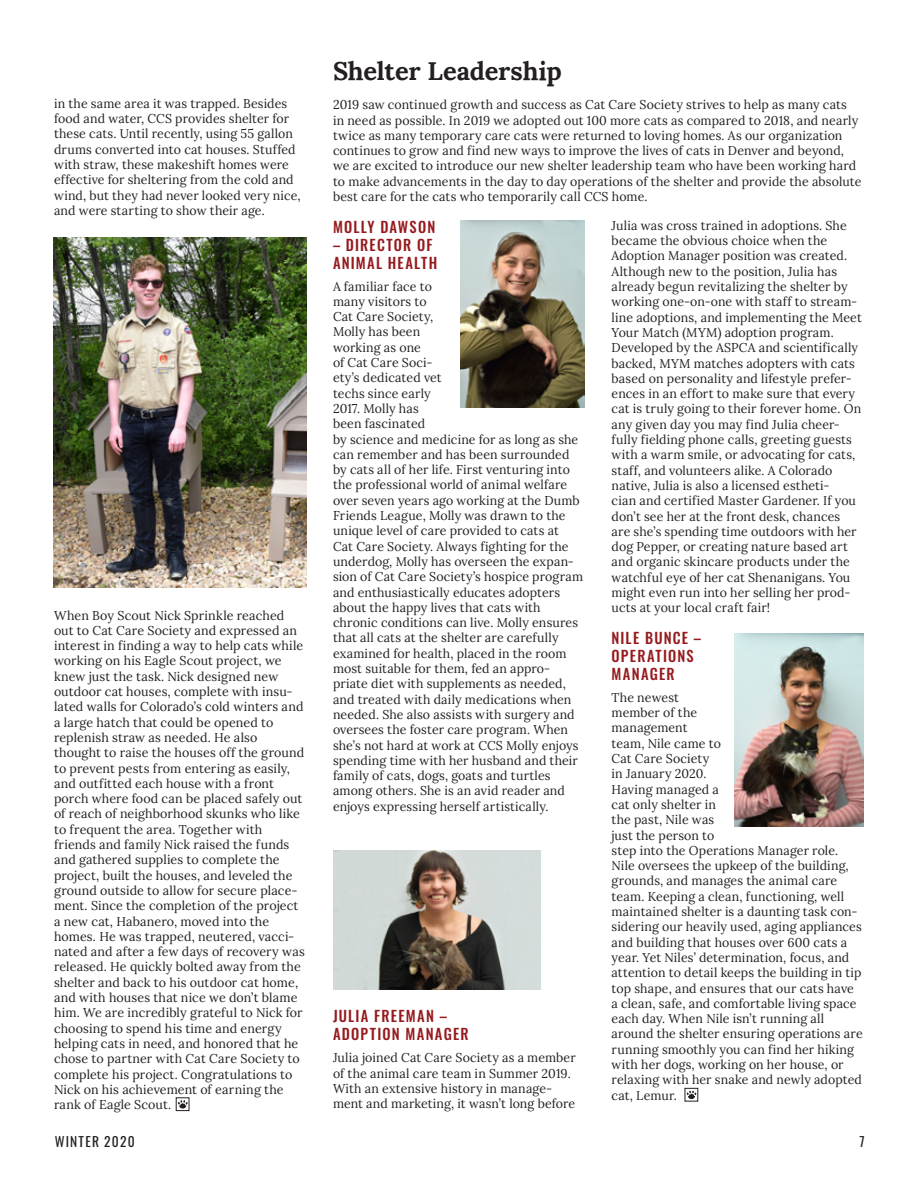
<style>
.page{position:relative;width:918px;height:1188px;background:#fff}
.page>*{position:absolute;margin:0;border:0;box-sizing:border-box;transform-origin:0 0}
.head_no_rule{font:700 25.5px "Lora";letter-spacing:-.01em;color:#231f20}
.subhead{font:500 15px/18px "Oswald";letter-spacing:.085em;color:#961a1e}
.t1{font:13.5px "Oswald";letter-spacing:.09em;color:#231f20}
.body_-_lora{font:12.75px/15.3px "Lora";letter-spacing:.01em;color:#231f20}
</style>
<div class="page">
<div style="left:179px;top:1102px;width:7px;height:7px;background:#231f20;border-radius:50%"></div>
<svg style="left:178px;top:1100px;width:9px;height:5px"></svg>
<div style="left:176px;top:1098px;width:13px;height:13px;border:1px solid #231f20"></div>
<img style="left:54px;top:237px;width:252px;height:351px">
<div style="left:688px;top:1093px;width:7px;height:6px;background:#231f20;border-radius:50%"></div>
<svg style="left:687px;top:1090px;width:9px;height:6px"></svg>
<div style="left:685px;top:1088px;width:13px;height:13px;border:1px solid #231f20"></div>
<img style="left:333px;top:850px;width:208px;height:139px">
<img style="left:735px;top:634px;width:128px;height:192px">
<img style="left:460px;top:221px;width:125px;height:186px">
<p class="body_-_lora" style="left:54px;top:95px;width:248px">in the same area it was trapped. Besides food and water, CCS provides shelter for these cats. Until recently, using 55 gallon drums converted into cat houses. Stuffed with straw, these makeshift homes were effective for sheltering from the cold and wind, but they had never looked very nice, and were starting to show their age.</p>
<p class="body_-_lora" style="left:54px;top:606px;width:252px">When Boy Scout Nick Sprinkle reached out to Cat Care Society and expressed an interest in finding a way to help cats while working on his Eagle Scout project, we knew just the task. Nick designed new outdoor cat houses, complete with insu&shy;lated walls for Colorado’s cold winters and a large hatch that could be opened to replenish straw as needed. He also thought to raise the houses off the ground to prevent pests from entering as easily, and outfitted each house with a front porch where food can be placed safely out of reach of neighborhood skunks who like to frequent the area. Together with friends and family Nick raised the funds and gathered supplies to complete the project, built the houses, and leveled the ground outside to allow for secure place&shy;ment. Since the completion of the project a new cat, Habanero, moved into the homes. He was trapped, neutered, vacci&shy;nated and after a few days of recovery was released. He quickly bolted away from the shelter and back to his outdoor cat home, and with houses that nice we don’t blame him. We are incredibly grateful to Nick for choosing to spend his time and energy helping cats in need, and honored that he chose to partner with Cat Care Society to complete his project. Congratulations to Nick on his achievement of earning the rank of Eagle Scout.</p>
<p class="head_no_rule" style="left:333px;top:50px;width:230px">Shelter Leadership</p>
<p class="body_-_lora" style="left:333px;top:96px;width:530px">2019 saw continued growth and success as Cat Care Society strives to help as many cats<br>in need as possible. In 2019 we adopted out 100 more cats as compared to 2018, and nearly twice as many temporary care cats were returned to loving homes. As our organization continues to grow and find new ways to improve the lives of cats in Denver and beyond, we are excited to introduce our new shelter leadership team who have been working hard to make advancements in the day to day operations of the shelter and provide the absolute best care for the cats who temporarily call CCS home.</p>
<p class="subhead" style="left:333px;top:218px;width:104px">MOLLY DAWSON</p>
<p class="subhead" style="left:333px;top:236px;width:106px">– DIRECTOR OF<br>ANIMAL HEALTH</p>
<p class="body_-_lora" style="left:333px;top:278px;width:252px">A familiar face to<br>many visitors to<br>Cat Care Society,<br>Molly has been<br>working as one<br>of Cat Care Soci-<br>ety’s dedicated vet<br>techs since early<br>2017. Molly has<br>been fascinated<br>by science and medicine for as long as she can remember and has been surrounded by cats all of her life. First venturing into the professional world of animal welfare over seven years ago working at the Dumb Friends League, Molly was drawn to the unique level of care provided to cats at<br>Cat Care Society. Always fighting for the underdog, Molly has overseen the expan&shy;sion of Cat Care Society’s hospice program and enthusiastically educates adopters about the happy lives that cats with chronic conditions can live. Molly ensures that all cats at the shelter are carefully examined for health, placed in the room most suitable for them, fed an appro&shy;priate diet with supplements as needed, and treated with daily medications when needed. She also assists with surgery and oversees the foster care program. When she’s not hard at work at CCS Molly enjoys spending time with her husband and their family of cats, dogs, goats and turtles among others. She is an avid reader and enjoys expressing herself artistically.</p>
<p class="body_-_lora" style="left:612px;top:217px;width:252px">Julia was cross trained in adoptions. She became the obvious choice when the Adoption Manager position was created.<br>Although new to the position, Julia has already begun revitalizing the shelter by working one-on-one with staff to stream&shy;line adoptions, and implementing the Meet Your Match (MYM) adoption program.<br>Developed by the ASPCA and scientifically backed, MYM matches adopters with cats based on personality and lifestyle prefer&shy;ences in an effort to make sure that every cat is truly going to their forever home. On any given day you may find Julia cheer&shy;fully fielding phone calls, greeting guests with a warm smile, or advocating for cats, staff, and volunteers alike. A Colorado native, Julia is also a licensed estheti-<br>cian and certified Master Gardener. If you don’t see her at the front desk, chances are she’s spending time outdoors with her dog Pepper, or creating nature based art and organic skincare products under the watchful eye of her cat Shenanigans. You might even run into her selling her prod&shy;ucts at your local craft fair!</p>
<p class="subhead" style="left:612px;top:630px;width:91px">NILE BUNCE –<br>OPERATIONS<br>MANAGER</p>
<p class="body_-_lora" style="left:612px;top:689px;width:253px">The newest<br>member of the<br>management<br>team, Nile came to<br>Cat Care Society<br>in January 2020.<br>Having managed a<br>cat only shelter in<br>the past, Nile was<br>just the person to<br>step into the Operations Manager role.<br>Nile oversees the upkeep of the building, grounds, and manages the animal care team. Keeping a clean, functioning, well maintained shelter is a daunting task con&shy;sidering our heavily used, aging appliances and building that houses over 600 cats a year. Yet Niles’ determination, focus, and attention to detail keeps the building in tip top shape, and ensures that our cats have a clean, safe, and comfortable living space each day. When Nile isn’t running all around the shelter ensuring operations are running smoothly you can find her hiking with her dogs, working on her house, or relaxing with her snake and newly adopted cat, Lemur.</p>
<p class="subhead" style="left:333px;top:1008px;width:137px">JULIA FREEMAN –<br>ADOPTION MANAGER</p>
<p class="body_-_lora" style="left:333px;top:1049px;width:244px">Julia joined Cat Care Society as a member of the animal care team in Summer 2019.<br>With an extensive history in manage&shy;ment and marketing, it wasn’t long before</p>
<p class="t1" style="left:55px;top:1130px;width:81px">WINTER 2020</p>
<p class="t1" style="left:860px;top:1130px;width:7px">7</p>
</div>
